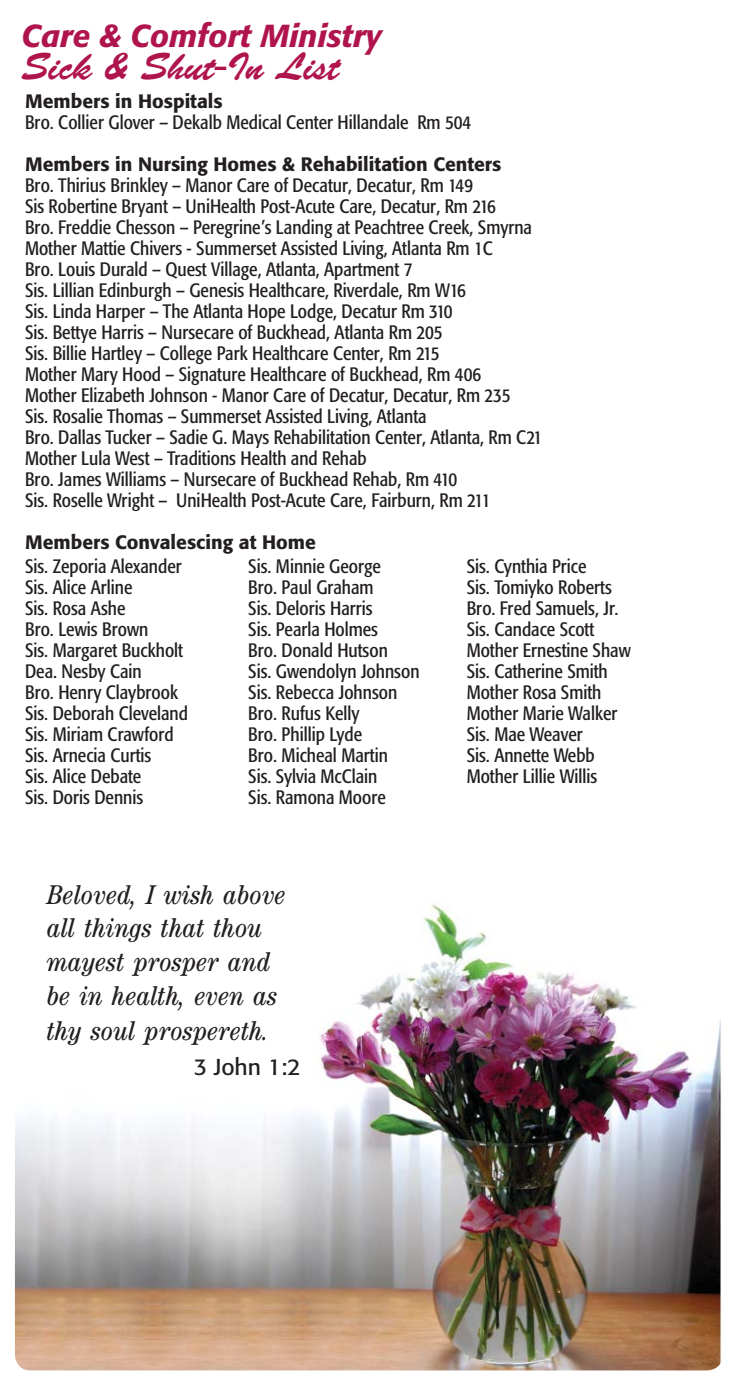
<style>
.page{position:relative;width:737px;height:1382px;background:#fff}
.page>*{position:absolute;margin:0;border:0;box-sizing:border-box;transform-origin:0 0}
.t1{font:38.5px "Brush Script";color:#b0144d}
.t2{font:italic 500 31.5px "Formata";color:#b0144d}
.t3{font:italic condensed 28px/33.9px "Century Itc T";color:#231f20}
.t4{font:22.75px "Formata";color:#231f20}
.t5{font:condensed 19.25px/21px "Formata";color:#231f20}
.t6{font:500 19.25px "Formata";color:#231f20}
.s1{font-weight:500;font-stretch:normal}
</style>
<div class="page">
<img style="left:15px;top:903px;width:706px;height:467px">
<p class="t2" style="left:21px;top:22px;width:362px">Care &amp; Comfort Ministry</p>
<p class="t1" style="left:21px;top:55px;width:320px">Sick &amp; Shut-In List</p>
<p class="t5" style="left:25px;top:92px;width:448px"><span class="s1">Members in Hospitals<br></span>Bro. Collier Glover – Dekalb Medical Center Hillandale Rm 504</p>
<p class="t5" style="left:25px;top:155px;width:519px"><span class="s1">Members in Nursing Homes &amp; Rehabilitation Centers<br></span>Bro. Thirius Brinkley – Manor Care of Decatur, Decatur, Rm 149<br>Sis Robertine Bryant – UniHealth Post-Acute Care, Decatur, Rm 216<br>Bro. Freddie Chesson – Peregrine’s Landing at Peachtree Creek, Smyrna Mother Mattie Chivers - Summerset Assisted Living, Atlanta Rm 1C<br>Bro. Louis Durald – Quest Village, Atlanta, Apartment 7<br>Sis. Lillian Edinburgh – Genesis Healthcare, Riverdale, Rm W16<br>Sis. Linda Harper – The Atlanta Hope Lodge, Decatur Rm 310<br>Sis. Bettye Harris – Nursecare of Buckhead, Atlanta Rm 205<br>Sis. Billie Hartley – College Park Healthcare Center, Rm 215<br>Mother Mary Hood – Signature Healthcare of Buckhead, Rm 406<br>Mother Elizabeth Johnson - Manor Care of Decatur, Decatur, Rm 235<br>Sis. Rosalie Thomas – Summerset Assisted Living, Atlanta<br>Bro. Dallas Tucker – Sadie G. Mays Rehabilitation Center, Atlanta, Rm C21<br>Mother Lula West – Traditions Health and Rehab<br>Bro. James Williams – Nursecare of Buckhead Rehab, Rm 410<br>Sis. Roselle Wright – UniHealth Post-Acute Care, Fairburn, Rm 211</p>
<p class="t6" style="left:25px;top:534px;width:292px">Members Convalescing at Home</p>
<p class="t5" style="left:25px;top:557px;width:164px">Sis. Zeporia Alexander<br>Sis. Alice Arline<br>Sis. Rosa Ashe<br>Bro. Lewis Brown<br>Sis. Margaret Buckholt<br>Dea. Nesby Cain<br>Bro. Henry Claybrook<br>Sis. Deborah Cleveland<br>Sis. Miriam Crawford<br>Sis. Arnecia Curtis<br>Sis. Alice Debate<br>Sis. Doris Dennis</p>
<p class="t5" style="left:248px;top:557px;width:173px">Sis. Minnie George<br>Bro. Paul Graham<br>Sis. Deloris Harris<br>Sis. Pearla Holmes<br>Bro. Donald Hutson<br>Sis. Gwendolyn Johnson<br>Sis. Rebecca Johnson<br>Bro. Rufus Kelly<br>Bro. Phillip Lyde<br>Bro. Micheal Martin<br>Sis. Sylvia McClain<br>Sis. Ramona Moore</p>
<p class="t5" style="left:466px;top:557px;width:165px">Sis. Cynthia Price<br>Sis. Tomiyko Roberts<br>Bro. Fred Samuels, Jr.<br>Sis. Candace Scott<br>Mother Ernestine Shaw<br>Sis. Catherine Smith<br>Mother Rosa Smith<br>Mother Marie Walker<br>Sis. Mae Weaver<br>Sis. Annette Webb<br>Mother Lillie Willis</p>
<p class="t3" style="left:46px;top:879px;width:240px">Beloved, I wish above all things that thou mayest prosper and be in health, even as thy soul prospereth.</p>
<p class="t4" style="left:194px;top:1056px;width:108px">3 John 1:2</p>
</div>
